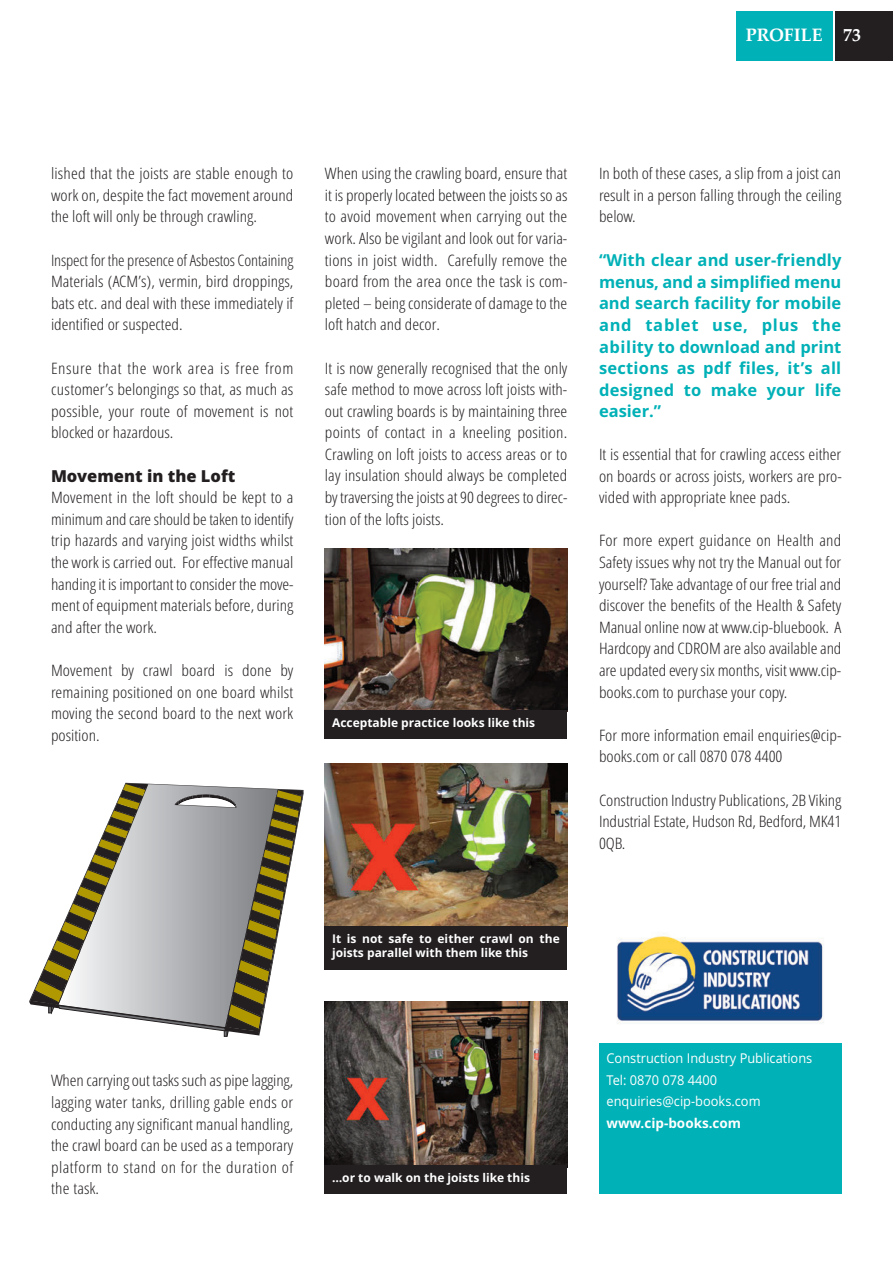
<style>
.page{position:relative;width:893px;height:1263px;background:#fff}
.page>*{position:absolute;margin:0;border:0;box-sizing:border-box;transform-origin:0 0}
.t1{font:700 18px "Palatino Linotype";color:#fff}
.t2{font:700 16.5px/21.6px "Open Sans";letter-spacing:.01em;color:#00b1b7;text-align:justify}
.t3{font:800 16.5px "Open Sans";color:#231f20}
.t4{font:300 condensed 15.75px/21.6px "Open Sans";color:#231f20;text-align:justify;scale:1.1 1}
.t5{font:300 condensed 15.75px/21.6px "Open Sans";color:#231f20;text-align:justify;scale:1.05 1}
.t6{font:13.5px/21.6px "Open Sans";color:#fff;scale:.95 1}
.t7{font:700 13.5px "Open Sans";color:#fff}
.t8{font:700 12px/14.4px "Open Sans";color:#fff}
</style>
<div class="page">
<div style="left:737px;top:11px;width:96px;height:50px;background:#00b1b7"></div>
<div style="left:835px;top:11px;width:58px;height:50px;background:#231f20"></div>
<div style="left:599px;top:1043px;width:242px;height:151px;background:#00b1b7"></div>
<img style="left:617px;top:936px;width:207px;height:87px">
<svg style="left:29px;top:782px;width:275px;height:255px"></svg>
<img style="left:325px;top:549px;width:242px;height:161px">
<img style="left:325px;top:764px;width:242px;height:162px">
<img style="left:325px;top:1001px;width:242px;height:165px">
<div style="left:325px;top:710px;width:242px;height:29px;background:#231f20"></div>
<div style="left:325px;top:926px;width:242px;height:43px;background:#231f20"></div>
<div style="left:325px;top:1166px;width:242px;height:28px;background:#231f20"></div>
<p class="t1" style="left:746px;top:24px;width:78px">PROFILE</p>
<p class="t1" style="left:843px;top:24px;width:19px">73</p>
<p class="t4" style="left:51px;top:163px;width:222px">lished that the joists are stable enough to work on, despite the fact movement around the loft will only be through crawling.</p>
<p class="t5" style="left:51px;top:249px;width:232px">Inspect for the presence of Asbestos Containing Materials (ACM’s), vermin, bird droppings, bats etc. and deal with these immediately if identified or suspected.</p>
<p class="t4" style="left:51px;top:357px;width:222px">Ensure that the work area is free from customer’s belongings so that, as much as possible, your route of movement is not blocked or hazardous.</p>
<p class="t3" style="left:51px;top:467px;width:186px">Movement in the Loft</p>
<p class="t4" style="left:51px;top:487px;width:222px">Movement in the loft should be kept to a minimum and care should be taken to identify trip hazards and varying joist widths whilst the work is carried out. For effective manual handing it is important to consider the move&shy;ment of equipment materials before, during and after the work.</p>
<p class="t4" style="left:51px;top:660px;width:222px">Movement by crawl board is done by remaining positioned on one board whilst moving the second board to the next work position.</p>
<p class="t4" style="left:325px;top:163px;width:222px">When using the crawling board, ensure that it is properly located between the joists so as to avoid movement when carrying out the work. Also be vigilant and look out for varia&shy;tions in joist width. Carefully remove the board from the area once the task is com&shy;pleted – being considerate of damage to the loft hatch and decor.</p>
<p class="t4" style="left:325px;top:357px;width:222px">It is now generally recognised that the only safe method to move across loft joists with&shy;out crawling boards is by maintaining three points of contact in a kneeling position.<br>Crawling on loft joists to access areas or to lay insulation should always be completed by traversing the joists at 90 degrees to direc&shy;tion of the lofts joists.</p>
<p class="t8" style="left:332px;top:716px;width:205px">Acceptable practice looks like this</p>
<p class="t4" style="left:599px;top:163px;width:222px">In both of these cases, a slip from a joist can result in a person falling through the ceiling below.</p>
<p class="t2" style="left:599px;top:250px;width:244px">“With clear and user-friendly menus, and a simplified menu and search facility for mobile and tablet use, plus the ability to download and print sections as pdf files, it’s all designed to make your life easier.”</p>
<p class="t4" style="left:599px;top:444px;width:222px">It is essential that for crawling access either on boards or across joists, workers are pro&shy;vided with appropriate knee pads.</p>
<p class="t4" style="left:599px;top:530px;width:222px">For more expert guidance on Health and Safety issues why not try the Manual out for yourself? Take advantage of our free trial and discover the benefits of the Health &amp; Safety Manual online now at www.cip-bluebook. A Hardcopy and CDROM are also available and are updated every six months, visit www.cip&shy;books.com to purchase your copy.</p>
<p class="t4" style="left:599px;top:724px;width:222px">For more information email enquiries@cip&shy;books.com or call 0870 078 4400</p>
<p class="t4" style="left:599px;top:789px;width:222px">Construction Industry Publications, 2B Viking Industrial Estate, Hudson Rd, Bedford, MK41<br>0QB.</p>
<p class="t8" style="left:332px;top:931px;width:229px">It is not safe to either crawl on the joists parallel with them like this</p>
<p class="t4" style="left:51px;top:1070px;width:222px">When carrying out tasks such as pipe lagging, lagging water tanks, drilling gable ends or conducting any significant manual handling, the crawl board can be used as a temporary platform to stand on for the duration of the task.</p>
<p class="t8" style="left:332px;top:1171px;width:199px">…or to walk on the joists like this</p>
<p class="t6" style="left:606px;top:1048px;width:218px">Construction Industry Publications<br>Tel: 0870 078 4400 enquiries@cip-books.com</p>
<p class="t7" style="left:606px;top:1115px;width:136px">www.cip-books.com</p>
</div>
